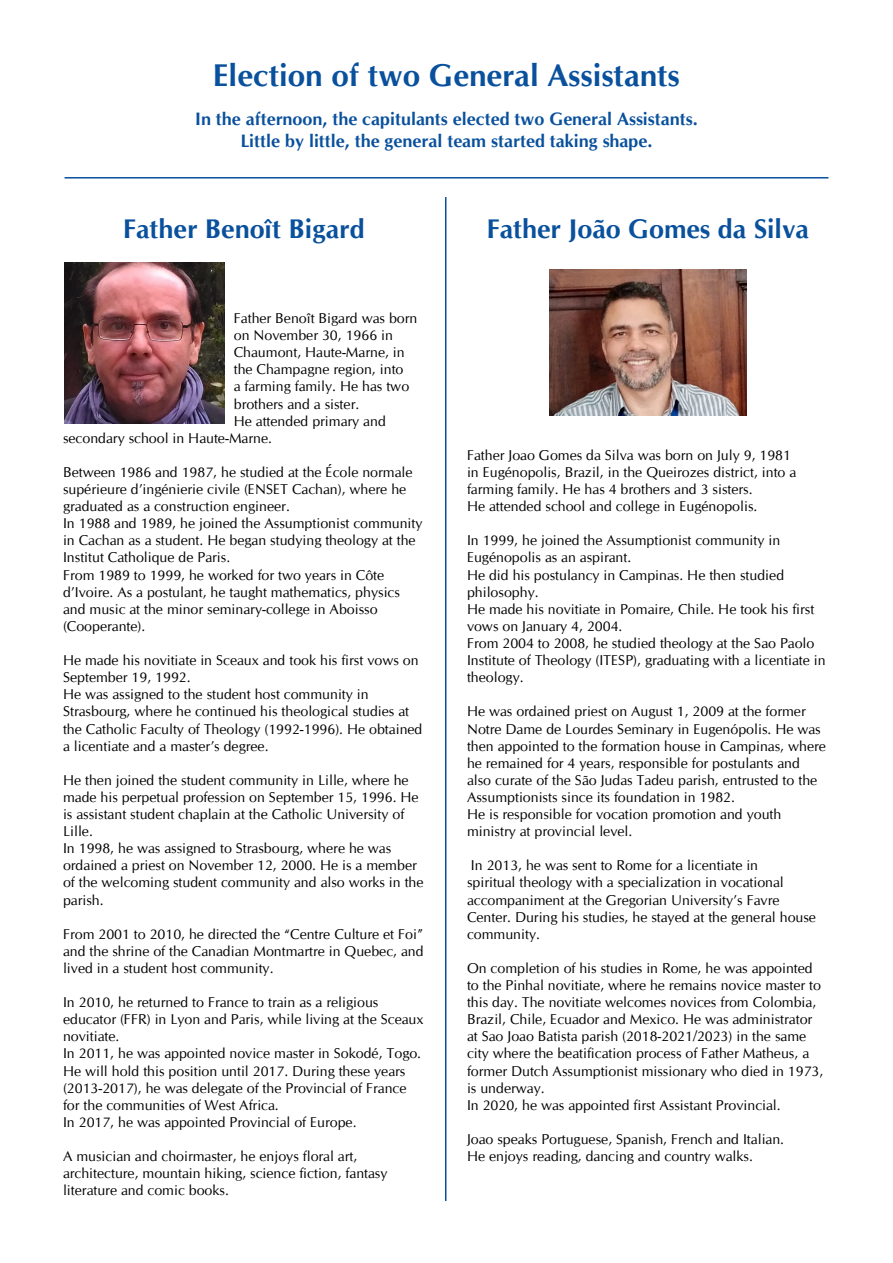
<style>
.page{position:relative;width:893px;height:1263px;background:#fff}
.page>*{position:absolute;margin:0;border:0;box-sizing:border-box;transform-origin:0 0}
._1_titolo_articolo{font:700 31.5px "CG Omega";color:#09509d}
._1_titolo_articolo-2{font:700 27px "CG Omega";color:#09509d}
._1_titolo_articolo-3{font:700 18px "CG Omega";color:#09509d}
.Normale{font:14.25px/17.1px "CG Omega";color:#000}
</style>
<div class="page">
<img style="left:65px;top:262px;width:160px;height:161px">
<img style="left:549px;top:269px;width:197px;height:147px">
<hr style="left:65px;top:177px;width:763px;height:2px;background:#09509d">
<hr style="left:445px;top:197px;width:1px;height:1004px;background:#09509d">
<p class="_1_titolo_articolo" style="left:213px;top:57px;width:468px">Election of two General Assistants</p>
<p class="_1_titolo_articolo-3" style="left:195px;top:108px;width:504px">In the afternoon, the capitulants elected two General Assistants.</p>
<p class="_1_titolo_articolo-3" style="left:240px;top:130px;width:414px">Little by little, the general team started taking shape.</p>
<p class="_1_titolo_articolo-2" style="left:123px;top:212px;width:243px">Father Benoît Bigard</p>
<p class="Normale" style="left:234px;top:310px;width:185px">Father Benoît Bigard was born on November 30, 1966 in<br>Chaumont, Haute-Marne, in the Champagne region, into<br>a farming family. He has two brothers and a sister.</p>
<p class="Normale" style="left:63px;top:412px;width:324px;text-indent:171px">He attended primary and secondary school in Haute-Marne.</p>
<p class="Normale" style="left:63px;top:464px;width:351px">Between 1986 and 1987, he studied at the École normale supérieure d’ingénierie civile (ENSET Cachan), where he graduated as a construction engineer.</p>
<p class="Normale" style="left:63px;top:515px;width:361px">In 1988 and 1989, he joined the Assumptionist community in Cachan as a student. He began studying theology at the<br>Institut Catholique de Paris.</p>
<p class="Normale" style="left:63px;top:566px;width:338px">From 1989 to 1999, he worked for two years in Côte d’Ivoire. As a postulant, he taught mathematics, physics and music at the minor seminary-college in Aboisso (Cooperante).</p>
<p class="Normale" style="left:63px;top:652px;width:357px">He made his novitiate in Sceaux and took his first vows on<br>September 19, 1992.</p>
<p class="Normale" style="left:63px;top:686px;width:361px">He was assigned to the student host community in Strasbourg, where he continued his theological studies at the Catholic Faculty of Theology (1992-1996). He obtained a licentiate and a master’s degree.</p>
<p class="Normale" style="left:63px;top:771px;width:357px">He then joined the student community in Lille, where he made his perpetual profession on September 15, 1996. He is assistant student chaplain at the Catholic University of Lille.</p>
<p class="Normale" style="left:63px;top:840px;width:362px">In 1998, he was assigned to Strasbourg, where he was ordained a priest on November 12, 2000. He is a member of the welcoming student community and also works in the parish.</p>
<p class="Normale" style="left:63px;top:925px;width:362px;text-align:justify">From 2001 to 2010, he directed the “Centre Culture et Foi” and the shrine of the Canadian Montmartre in Quebec, and lived in a student host community.</p>
<p class="Normale" style="left:63px;top:994px;width:362px">In 2010, he returned to France to train as a religious educator (FFR) in Lyon and Paris, while living at the Sceaux novitiate.</p>
<p class="Normale" style="left:63px;top:1045px;width:360px">In 2011, he was appointed novice master in Sokodé, Togo.<br>He will hold this position until 2017. During these years (2013-2017), he was delegate of the Provincial of France for the communities of West Africa.</p>
<p class="Normale" style="left:63px;top:1113px;width:295px">In 2017, he was appointed Provincial of Europe.</p>
<p class="Normale" style="left:63px;top:1148px;width:326px">A musician and choirmaster, he enjoys floral art, architecture, mountain hiking, science fiction, fantasy literature and comic books.</p>
<p class="_1_titolo_articolo-2" style="left:486px;top:212px;width:324px">Father João Gomes da Silva</p>
<p class="Normale" style="left:467px;top:447px;width:331px">Father Joao Gomes da Silva was born on July 9, 1981 in Eugénopolis, Brazil, in the Queirozes district, into a farming family. He has 4 brothers and 3 sisters.</p>
<p class="Normale" style="left:467px;top:498px;width:292px">He attended school and college in Eugénopolis.</p>
<p class="Normale" style="left:467px;top:532px;width:315px">In 1999, he joined the Assumptionist community in<br>Eugénopolis as an aspirant.</p>
<p class="Normale" style="left:467px;top:566px;width:319px">He did his postulancy in Campinas. He then studied philosophy.</p>
<p class="Normale" style="left:467px;top:600px;width:349px">He made his novitiate in Pomaire, Chile. He took his first vows on January 4, 2004.</p>
<p class="Normale" style="left:467px;top:635px;width:360px">From 2004 to 2008, he studied theology at the Sao Paolo<br>Institute of Theology (ITESP), graduating with a licentiate in theology.</p>
<p class="Normale" style="left:467px;top:703px;width:360px">He was ordained priest on August 1, 2009 at the former Notre Dame de Lourdes Seminary in Eugenópolis. He was then appointed to the formation house in Campinas, where he remained for 4 years, responsible for postulants and also curate of the São Judas Tadeu parish, entrusted to the Assumptionists since its foundation in 1982.</p>
<p class="Normale" style="left:467px;top:806px;width:316px">He is responsible for vocation promotion and youth ministry at provincial level.</p>
<p class="Normale" style="left:467px;top:857px;width:350px">In 2013, he was sent to Rome for a licentiate in<br>spiritual theology with a specialization in vocational accompaniment at the Gregorian University’s Favre Center. During his studies, he stayed at the general house community.</p>
<p class="Normale" style="left:467px;top:960px;width:358px">On completion of his studies in Rome, he was appointed to the Pinhal novitiate, where he remains novice master to this day. The novitiate welcomes novices from Colombia, Brazil, Chile, Ecuador and Mexico. He was administrator at Sao Joao Batista parish (2018-2021/2023) in the same city where the beatification process of Father Matheus, a former Dutch Assumptionist missionary who died in 1973, is underway.</p>
<p class="Normale" style="left:467px;top:1096px;width:315px">In 2020, he was appointed first Assistant Provincial.</p>
<p class="Normale" style="left:467px;top:1131px;width:319px">Joao speaks Portuguese, Spanish, French and Italian.</p>
<p class="Normale" style="left:467px;top:1148px;width:287px">He enjoys reading, dancing and country walks.</p>
</div>
